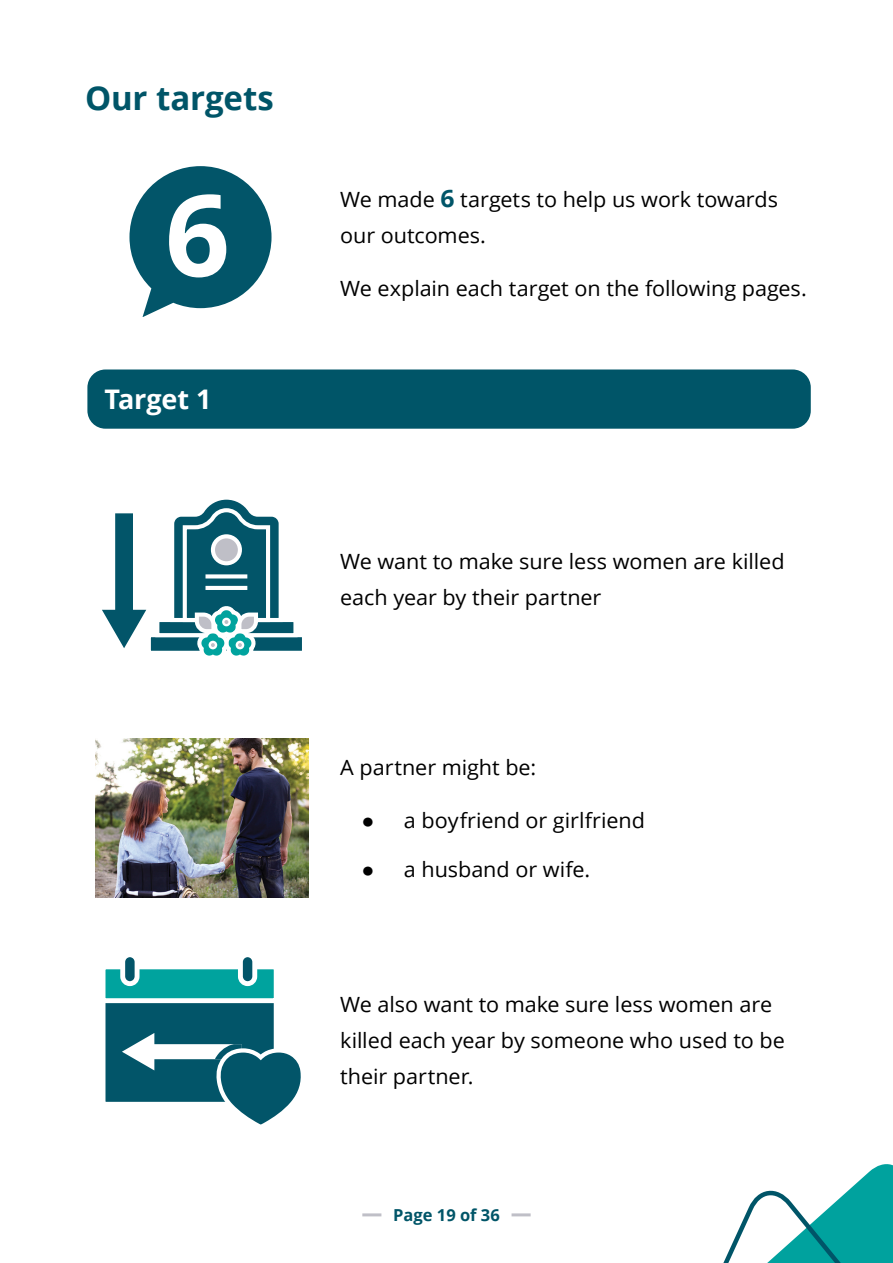
<style>
.page{position:relative;width:893px;height:1263px;background:#fff}
.page>*{position:absolute;margin:0;border:0;box-sizing:border-box;transform-origin:0 0}
.t1{font:700 113.55px "Open Sans";color:#fff}
.t2{font:700 33px "Open Sans";color:#005568}
.t3{font:700 27px "Open Sans";letter-spacing:-.01em;color:#fff}
.t4{font:21px/36px "Open Sans";letter-spacing:-.005em;color:#000}
.t5{font:700 16.5px "Open Sans";color:#005568}
.s1{font-weight:700;font-size:24px;color:#005568}
.s2{font-family:"Arial"}
</style>
<div class="page">
<hr style="left:512px;top:1213px;width:19px;height:3px;background:#bfbfc7">
<hr style="left:362px;top:1213px;width:19px;height:3px;background:#bfbfc7">
<svg style="left:723px;top:1164px;width:170px;height:99px"></svg>
<svg style="left:129px;top:166px;width:143px;height:151px"></svg>
<div style="left:87px;top:369px;width:724px;height:60px;background:#005568;border-radius:18px"></div>
<div style="left:149px;top:635px;width:155px;height:18px;background:#025569"></div>
<div style="left:147px;top:633px;width:159px;height:22px;border:4px solid #fff"></div>
<div style="left:157px;top:620px;width:138px;height:15px;background:#025569"></div>
<div style="left:155px;top:618px;width:143px;height:19px;border:4px solid #fff"></div>
<svg style="left:168px;top:499px;width:117px;height:157px"></svg>
<div style="left:236px;top:641px;width:8px;height:8px;border:2px solid #fff;border-radius:50%"></div>
<div style="left:223px;top:619px;width:7px;height:6px;background:#bfbfc7;border-radius:50%"></div>
<div style="left:222px;top:618px;width:9px;height:8px;border:2px solid #fff;border-radius:50%"></div>
<svg style="left:102px;top:513px;width:50px;height:142px"></svg>
<img style="left:96px;top:738px;width:212px;height:159px">
<div style="left:103px;top:967px;width:173px;height:137px;background:#025569"></div>
<div style="left:101px;top:964px;width:178px;height:143px;border:5px solid #fff"></div>
<div style="left:103px;top:967px;width:173px;height:34px;background:#00a39e"></div>
<div style="left:101px;top:964px;width:178px;height:39px;border:5px solid #fff"></div>
<div style="left:240px;top:955px;width:15px;height:29px;background:#025569;border-radius:7px"></div>
<div style="left:238px;top:952px;width:19px;height:34px;border:5px solid #fff;border-radius:7px"></div>
<div style="left:123px;top:955px;width:14px;height:29px;background:#025569;border-radius:7px"></div>
<div style="left:120px;top:952px;width:20px;height:34px;border:5px solid #fff;border-radius:7px"></div>
<svg style="left:122px;top:1033px;width:179px;height:92px"></svg>
<h2 class="t2" style="left:85px;top:75px;width:190px">Our targets</h2>
<h1 class="t1" style="left:165px;top:155px;width:66px">6</h1>
<p class="t3" style="left:104px;top:381px;width:109px">Target 1</p>
<p class="t4" style="left:340px;top:181px;width:439px">We made <span class="s1">6</span> targets to help us work towards our outcomes.</p>
<p class="t4" style="left:340px;top:270px;width:468px">We explain each target on the following pages.</p>
<p class="t4" style="left:340px;top:543px;width:446px">We want to make sure less women are killed each year by their partner</p>
<p class="t4" style="left:340px;top:749px;width:197px">A partner might be:</p>
<p class="t4" style="left:361px;top:802px;width:285px"><span class="s2">●</span> a boyfriend or girlfriend</p>
<p class="t4" style="left:361px;top:851px;width:230px"><span class="s2">●</span> a husband or wife.</p>
<p class="t4" style="left:340px;top:985px;width:446px">We also want to make sure less women are killed each year by someone who used to be their partner.</p>
<p class="t5" style="left:393px;top:1203px;width:108px">Page 19 of 36</p>
</div>
